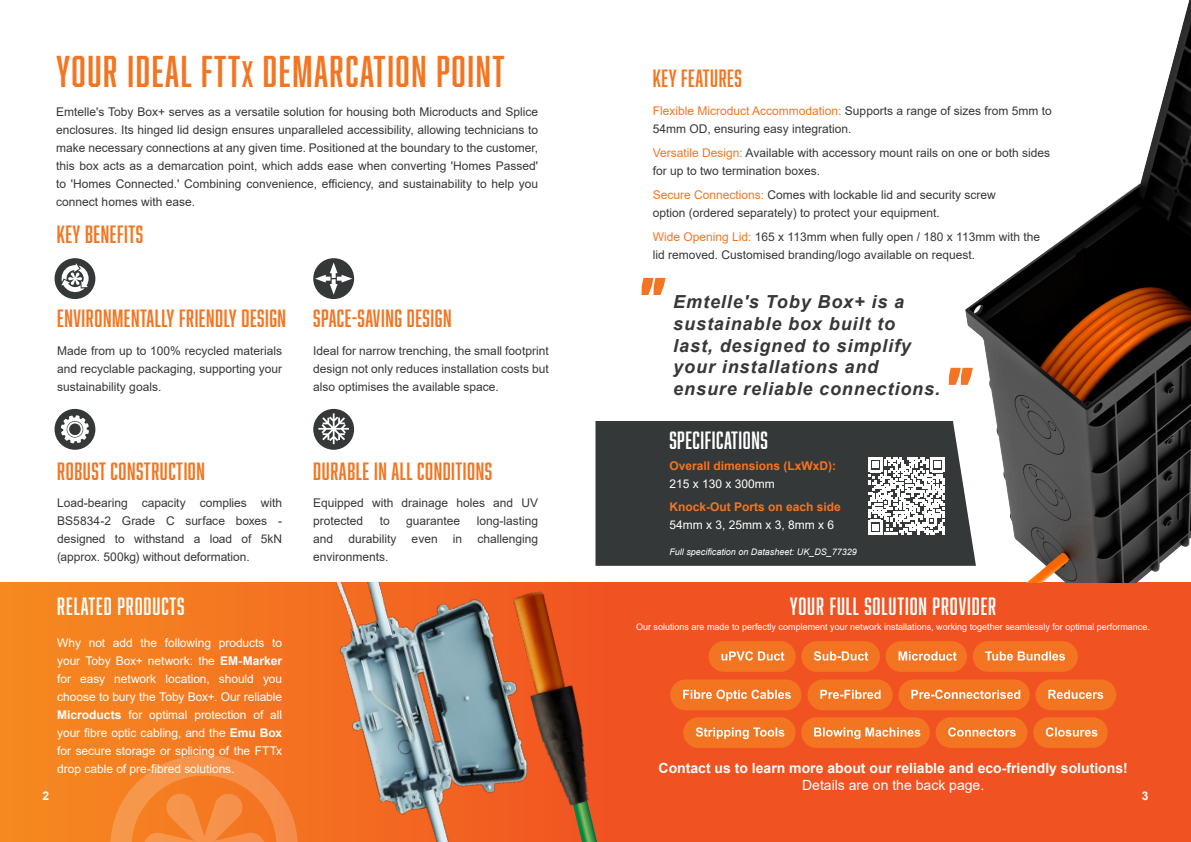
<style>
.page{position:relative;width:1191px;height:842px;background:#fff}
.page>*{position:absolute;margin:0;border:0;box-sizing:border-box;transform-origin:0 0}
.t1{font:41px "Abolition";letter-spacing:.04em;color:#f47521}
.t2{font:23px "Abolition";letter-spacing:.025em;color:#f47521}
.t3{font:23px "Abolition";letter-spacing:.04em;color:#fff}
.t4{font:italic 700 18px/21.6px "Arial";letter-spacing:.05em;color:#353838}
.t5{font:700 14px/16.8px "Arial";color:#fff;text-align:center}
.t6{font:12px/18px "Arial";color:#353838}
.t7{font:12px/18px "Arial";letter-spacing:-.005em;color:#fff;text-align:justify}
.t8{font:700 12px/18px "Arial";color:#f47521}
.t9{font:700 12px "Arial";color:#fff}
.t10{font:9px "Arial";color:#fff}
.t11{font:italic 9px "Arial";color:#fff}
.s1{font-size:34px}
.s2{color:#f47521}
.s3{font-weight:400;color:#fff}
.s4{font-weight:700}
.s5{font-weight:400}
</style>
<div class="page">
<svg style="left:0;top:582px;width:1191px;height:260px;background:#f26221"></svg>
<img style="left:261px;top:582px;width:304px;height:260px">
<img style="left:950px;top:0;width:241px;height:582px">
<div style="left:55px;top:258px;width:40px;height:41px;background:#353838;border-radius:50%"></div>
<div style="left:313px;top:258px;width:41px;height:41px;background:#353838;border-radius:50%"></div>
<div style="left:55px;top:409px;width:40px;height:41px;background:#353838;border-radius:50%"></div>
<div style="left:313px;top:409px;width:41px;height:41px;background:#353838;border-radius:50%"></div>
<svg style="left:61px;top:415px;width:28px;height:28px"></svg>
<svg style="left:315px;top:262px;width:37px;height:33px"></svg>
<svg style="left:318px;top:413px;width:31px;height:31px"></svg>
<svg style="left:641px;top:278px;width:24px;height:17px"></svg>
<svg style="left:948px;top:368px;width:24px;height:17px"></svg>
<div style="left:708px;top:641px;width:87px;height:31px;background:#f47521;border-radius:15px"></div>
<svg style="left:721px;top:651px;width:63px;height:10px"></svg>
<div style="left:801px;top:641px;width:79px;height:31px;background:#f47521;border-radius:15px"></div>
<svg style="left:814px;top:651px;width:54px;height:10px"></svg>
<div style="left:885px;top:641px;width:82px;height:31px;background:#f47521;border-radius:15px"></div>
<svg style="left:898px;top:651px;width:58px;height:10px"></svg>
<div style="left:972px;top:641px;width:105px;height:31px;background:#f47521;border-radius:15px"></div>
<svg style="left:985px;top:651px;width:80px;height:10px"></svg>
<div style="left:670px;top:679px;width:131px;height:31px;background:#f47521;border-radius:15px"></div>
<svg style="left:686px;top:690px;width:105px;height:11px"></svg>
<div style="left:683px;top:717px;width:112px;height:31px;background:#f47521;border-radius:15px"></div>
<svg style="left:696px;top:727px;width:88px;height:12px"></svg>
<div style="left:898px;top:679px;width:131px;height:31px;background:#f47521;border-radius:15px"></div>
<svg style="left:911px;top:690px;width:109px;height:9px"></svg>
<div style="left:1033px;top:717px;width:74px;height:31px;background:#f47521;border-radius:15px"></div>
<svg style="left:1045px;top:727px;width:52px;height:10px"></svg>
<div style="left:1035px;top:679px;width:81px;height:31px;background:#f47521;border-radius:15px"></div>
<svg style="left:1048px;top:690px;width:55px;height:9px"></svg>
<div style="left:801px;top:717px;width:129px;height:31px;background:#f47521;border-radius:15px"></div>
<svg style="left:814px;top:727px;width:106px;height:12px"></svg>
<div style="left:935px;top:717px;width:92px;height:31px;background:#f47521;border-radius:15px"></div>
<svg style="left:948px;top:727px;width:67px;height:10px"></svg>
<div style="left:807px;top:679px;width:85px;height:31px;background:#f47521;border-radius:15px"></div>
<svg style="left:820px;top:690px;width:60px;height:9px"></svg>
<svg style="left:568px;top:838px;width:29px;height:4px"></svg>
<svg style="left:110px;top:755px;width:188px;height:87px;background:#f58535"></svg>
<svg style="left:61px;top:263px;width:28px;height:30px"></svg>
<div style="left:595px;top:421px;width:381px;height:145px;background:#353838"></div>
<svg style="left:868px;top:458px;width:76px;height:76px"></svg>
<img style="left:409px;top:560px;width:277px;height:278px">
<p class="t1" style="left:56px;top:48px;width:450px">YOUR IDEAL FTT<span class="s1">X</span> DEMARCATION POINT</p>
<p class="t6" style="left:56px;top:103px;width:483px;text-align:justify">Emtelle's Toby Box+ serves as a versatile solution for housing both Microducts and Splice enclosures. Its hinged lid design ensures unparalleled accessibility, allowing technicians to make necessary connections at any given time. Positioned at the boundary to the customer, this box acts as a demarcation point, which adds ease when converting 'Homes Passed' to 'Homes Connected.' Combining convenience, efficiency, and sustainability to help you connect homes with ease.</p>
<p class="t2" style="left:57px;top:221px;width:88px">KEY BENEFITS</p>
<p class="t2" style="left:57px;top:305px;width:230px">ENVIRONMENTALLY FRIENDLY DESIGN</p>
<p class="t2" style="left:313px;top:305px;width:140px">SPACE-SAVING DESIGN</p>
<p class="t6" style="left:57px;top:341px;width:226px;text-align:justify">Made from up to 100% recycled materials and recyclable packaging, supporting your sustainability goals.</p>
<p class="t6" style="left:313px;top:341px;width:237px;text-align:justify">Ideal for narrow trenching, the small footprint design not only reduces installation costs but also optimises the available space.</p>
<p class="t2" style="left:57px;top:458px;width:149px">ROBUST CONSTRUCTION</p>
<p class="t2" style="left:313px;top:458px;width:180px">DURABLE IN ALL CONDITIONS</p>
<p class="t6" style="left:57px;top:493px;width:226px;text-align:justify">Load-bearing capacity complies with BS5834-2 Grade C surface boxes - designed to withstand a load of 5kN (approx. 500kg) without deformation.</p>
<p class="t6" style="left:313px;top:493px;width:226px">Equipped with drainage holes and UV protected</p>
<p class="t6" style="left:380px;top:511px;width:12px">to</p>
<p class="t6" style="left:406px;top:511px;width:56px">guarantee</p>
<p class="t6" style="left:477px;top:511px;width:63px">long-lasting</p>
<p class="t6" style="left:313px;top:529px;width:22px">and</p>
<p class="t6" style="left:348px;top:529px;width:50px">durability</p>
<p class="t6" style="left:412px;top:529px;width:28px">even</p>
<p class="t6" style="left:453px;top:529px;width:11px">in</p>
<p class="t6" style="left:477px;top:529px;width:62px">challenging</p>
<p class="t6" style="left:313px;top:547px;width:77px">environments.</p>
<p class="t2" style="left:653px;top:65px;width:90px">KEY FEATURES</p>
<p class="t6" style="left:653px;top:102px;width:400px"><span class="s2">Flexible Microduct Accommodation:</span> Supports a range of sizes from 5mm to<br>54mm OD, ensuring easy integration.</p>
<p class="t6" style="left:653px;top:144px;width:399px"><span class="s2">Versatile Design:</span> Available with accessory mount rails on one or both sides for up to two termination boxes.</p>
<p class="t6" style="left:653px;top:186px;width:344px"><span class="s2">Secure Connections:</span> Comes with lockable lid and security screw option (ordered separately) to protect your equipment.</p>
<p class="t6" style="left:653px;top:227px;width:389px"><span class="s2">Wide Opening Lid:</span> 165 x 113mm when fully open / 180 x 113mm with the lid removed. Customised branding/logo available on request.</p>
<p class="t4" style="left:673px;top:292px;width:268px">Emtelle's Toby Box+ is a sustainable box built to<br>last, designed to simplify your installations and ensure reliable connections.</p>
<p class="t3" style="left:669px;top:427px;width:100px">SPECIFICATIONS</p>
<p class="t8" style="left:669px;top:457px;width:168px">Overall dimensions (LxWxD):<br><span class="s3">215 x 130 x 300mm</span></p>
<p class="t8" style="left:669px;top:498px;width:173px">Knock-Out Ports on each side<br><span class="s3">54mm x 3, 25mm x 3, 8mm x 6</span></p>
<p class="t11" style="left:669px;top:546px;width:189px">Full specification on Datasheet: UK_DS_77329</p>
<p class="t3" style="left:57px;top:593px;width:129px">RELATED PRODUCTS</p>
<p class="t3" style="left:789px;top:593px;width:208px">YOUR FULL SOLUTION PROVIDER</p>
<p class="t10" style="left:636px;top:621px;width:515px">Our solutions are made to perfectly complement your network installations, working together seamlessly for optimal performance.</p>
<p class="t7" style="left:57px;top:633px;width:226px">Why not add the following products to your Toby Box+ network: the <span class="s4">EM-Marker </span>for easy network location, should you choose to bury the Toby Box+. Our reliable <span class="s4">Microducts</span> for optimal protection of all your fibre optic cabling, and the <span class="s4">Emu Box </span>for secure storage or splicing of the FTTx drop cable of pre-fibred solutions.</p>
<p class="t5" style="left:658px;top:760px;width:471px">Contact us to learn more about our reliable and eco-friendly solutions!<br><span class="s5">Details are on the back page.</span></p>
<p class="t9" style="left:43px;top:787px;width:8px">2</p>
<p class="t9" style="left:1141px;top:787px;width:8px">3</p>
</div>
